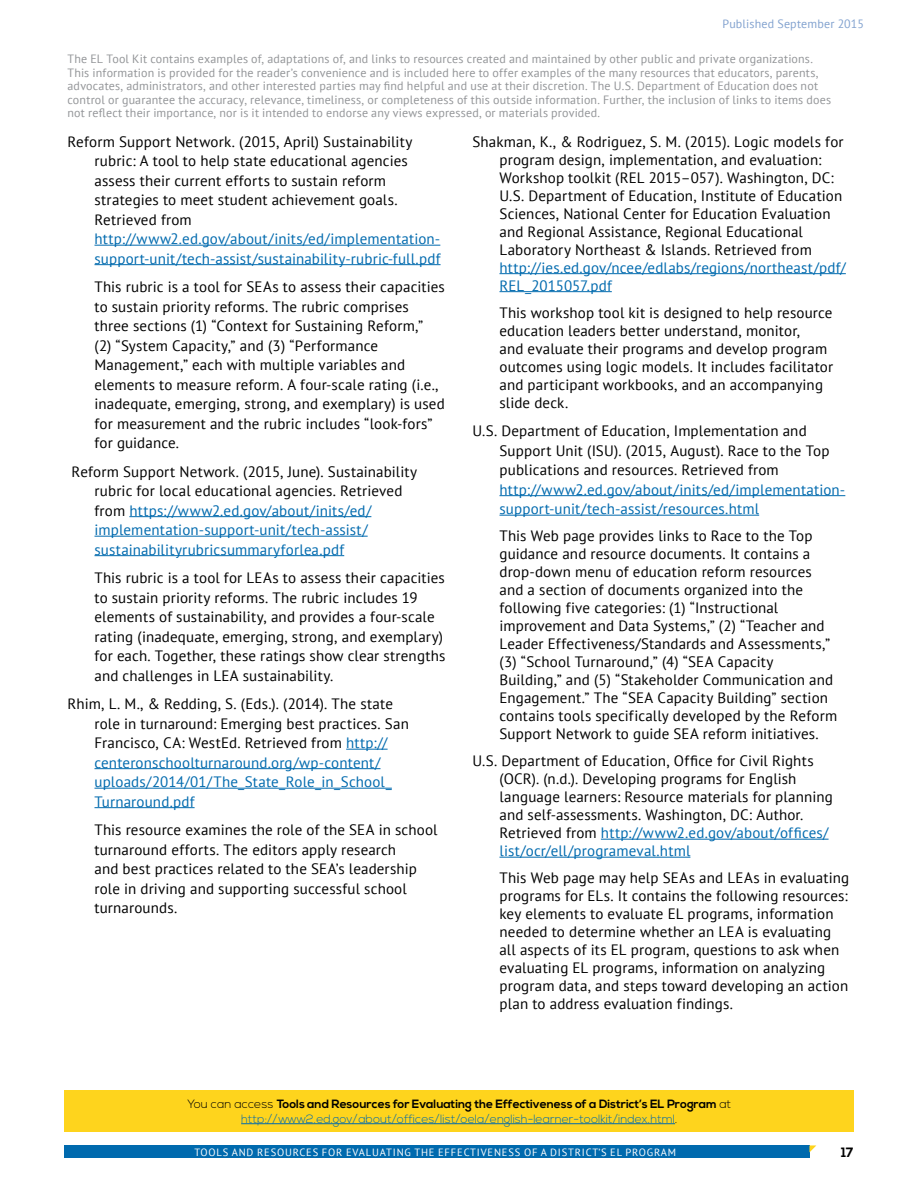
<style>
.page{position:relative;width:918px;height:1188px;background:#fff}
.page>*{position:absolute;margin:0;border:0;box-sizing:border-box;transform-origin:0 0}
.t1{font:15px/18px "PT Sans";letter-spacing:.01em;color:#000}
.t2{font:15px/19.5px "PT Sans";letter-spacing:.01em;color:#006aae}
.t3{font:700 13.5px "Nexa";color:#000}
.t4{font:12px/13.5px "PT Sans";letter-spacing:.015em;color:#939598}
.t5{font:300 12px/14.4px "Nexa";color:#006aae;text-align:center}
.t6{font:12px "PT Sans";letter-spacing:.015em;color:#82a2cf}
.t7{font:10.5px "PT Sans";letter-spacing:.08em;color:#fff}
.s1{color:#006aae}
.s2{color:#000}
.s3{font-weight:700;color:#000}
</style>
<div class="page">
<hr style="left:94px;top:245px;width:346px;height:1px;background:#006aae">
<hr style="left:94px;top:264px;width:347px;height:1px;background:#006aae">
<hr style="left:129px;top:516px;width:242px;height:1px;background:#006aae">
<hr style="left:94px;top:536px;width:274px;height:1px;background:#006aae">
<hr style="left:94px;top:555px;width:250px;height:1px;background:#006aae">
<hr style="left:346px;top:749px;width:42px;height:1px;background:#006aae">
<hr style="left:94px;top:768px;width:286px;height:1px;background:#006aae">
<hr style="left:94px;top:788px;width:298px;height:1px;background:#006aae">
<hr style="left:94px;top:807px;width:101px;height:1px;background:#006aae">
<hr style="left:500px;top:273px;width:346px;height:1px;background:#006aae">
<hr style="left:500px;top:291px;width:112px;height:1px;background:#006aae">
<hr style="left:500px;top:495px;width:345px;height:1px;background:#006aae">
<hr style="left:500px;top:515px;width:259px;height:1px;background:#006aae">
<hr style="left:601px;top:839px;width:228px;height:1px;background:#006aae">
<hr style="left:500px;top:857px;width:190px;height:1px;background:#006aae">
<div style="left:64px;top:1090px;width:790px;height:42px;background:#fed41d"></div>
<hr style="left:241px;top:1123px;width:434px;height:1px;background:#006aae">
<div style="left:64px;top:1145px;width:745px;height:13px;background:#006aae"></div>
<svg style="left:809px;top:1145px;width:7px;height:7px"></svg>
<p class="t6" style="left:722px;top:16px;width:143px">Published September 2015</p>
<p class="t4" style="left:68px;top:52px;width:765px">The EL Tool Kit contains examples of, adaptations of, and links to resources created and maintained by other public and private organizations.<br>This information is provided for the reader’s convenience and is included here to offer examples of the many resources that educators, parents, advocates, administrators, and other interested parties may find helpful and use at their discretion. The U.S. Department of Education does not control or guarantee the accuracy, relevance, timeliness, or completeness of this outside information. Further, the inclusion of links to items does not reflect their importance, nor is it intended to endorse any views expressed, or materials provided.</p>
<p class="t1" style="left:94px;top:131px;width:348px;line-height:19.5px;text-indent:-27px">Reform Support Network. (2015, April) Sustainability rubric: A tool to help state educational agencies assess their current efforts to sustain reform strategies to meet student achievement goals.<br>Retrieved from <span class="s1">http://www2.ed.gov/about/inits/ed/implementation&shy;support-unit/tech-assist/sustainability-rubric-full.pdf</span></p>
<p class="t1" style="left:94px;top:277px;width:352px;line-height:19.5px">This rubric is a tool for SEAs to assess their capacities to sustain priority reforms. The rubric comprises three sections (1) “Context for Sustaining Reform,”<br>(2) “System Capacity,” and (3) “Performance Management,” each with multiple variables and elements to measure reform. A four-scale rating (i.e., inadequate, emerging, strong, and exemplary) is used for measurement and the rubric includes “look-fors” for guidance.</p>
<p class="t2" style="left:94px;top:461px;width:324px;text-indent:-23px"><span class="s2">Reform Support Network. (2015, June). Sustainability rubric for local educational agencies. Retrieved from</span> https://www2.ed.gov/about/inits/ed/ implementation-support-unit/tech-assist/ sustainabilityrubricsummaryforlea.pdf</p>
<p class="t1" style="left:94px;top:568px;width:352px;line-height:19.5px">This rubric is a tool for LEAs to assess their capacities to sustain priority reforms. The rubric includes 19 elements of sustainability, and provides a four-scale rating (inadequate, emerging, strong, and exemplary) for each. Together, these ratings show clear strengths and challenges in LEA sustainability.</p>
<p class="t1" style="left:94px;top:694px;width:316px;line-height:19.5px;text-indent:-27px">Rhim, L. M., &amp; Redding, S. (Eds.). (2014). The state role in turnaround: Emerging best practices. San Francisco, CA: WestEd. Retrieved from <span class="s1">http:// centeronschoolturnaround.org/wp-content/ uploads/2014/01/The_State_Role_in_School_ Turnaround.pdf</span></p>
<p class="t1" style="left:94px;top:820px;width:345px;line-height:19.5px">This resource examines the role of the SEA in school turnaround efforts. The editors apply research<br>and best practices related to the SEA’s leadership role in driving and supporting successful school turnarounds.</p>
<p class="t1" style="left:500px;top:132px;width:348px;text-indent:-27px">Shakman, K., &amp; Rodriguez, S. M. (2015). Logic models for program design, implementation, and evaluation:<br>Workshop toolkit (REL 2015–057). Washington, DC:<br>U.S. Department of Education, Institute of Education Sciences, National Center for Education Evaluation and Regional Assistance, Regional Educational Laboratory Northeast &amp; Islands. Retrieved from <span class="s1">http://ies.ed.gov/ncee/edlabs/regions/northeast/pdf/ REL_2015057.pdf</span></p>
<p class="t1" style="left:500px;top:303px;width:335px">This workshop tool kit is designed to help resource education leaders better understand, monitor,<br>and evaluate their programs and develop program outcomes using logic models. It includes facilitator and participant workbooks, and an accompanying slide deck.</p>
<p class="t1" style="left:500px;top:421px;width:347px;line-height:19.5px;text-indent:-27px">U.S. Department of Education, Implementation and Support Unit (ISU). (2015, August). Race to the Top publications and resources. Retrieved from <span class="s1">http://www2.ed.gov/about/inits/ed/implementation&shy;support-unit/tech-assist/resources.html</span></p>
<p class="t1" style="left:500px;top:526px;width:339px">This Web page provides links to Race to the Top guidance and resource documents. It contains a drop-down menu of education reform resources and a section of documents organized into the following five categories: (1) “Instructional improvement and Data Systems,” (2) “Teacher and Leader Effectiveness/Standards and Assessments,” (3) “School Turnaround,” (4) “SEA Capacity Building,” and (5) “Stakeholder Communication and Engagement.” The “SEA Capacity Building” section contains tools specifically developed by the Reform Support Network to guide SEA reform initiatives.</p>
<p class="t1" style="left:500px;top:751px;width:335px;text-indent:-27px">U.S. Department of Education, Office for Civil Rights (OCR). (n.d.). Developing programs for English language learners: Resource materials for planning and self-assessments. Washington, DC: Author.<br>Retrieved from <span class="s1">http://www2.ed.gov/about/offices/ list/ocr/ell/programeval.html</span></p>
<p class="t1" style="left:500px;top:868px;width:351px">This Web page may help SEAs and LEAs in evaluating programs for ELs. It contains the following resources: key elements to evaluate EL programs, information needed to determine whether an LEA is evaluating all aspects of its EL program, questions to ask when evaluating EL programs, information on analyzing program data, and steps toward developing an action plan to address evaluation findings.</p>
<p class="t5" style="left:187px;top:1097px;width:545px"><span class="s2">You can access</span> <span class="s3">Tools and Resources for Evaluating the Effectiveness of a District’s EL Program</span> <span class="s2">at </span>http://www2.ed.gov/about/offices/list/oela/english-learner-toolkit/index.html<span class="s2">.</span></p>
<p class="t7" style="left:194px;top:1145px;width:483px">TOOLS AND RESOURCES FOR EVALUATING THE EFFECTIVENESS OF A DISTRICT’S EL PROGRAM</p>
<p class="t3" style="left:841px;top:1145px;width:14px">17</p>
</div>
